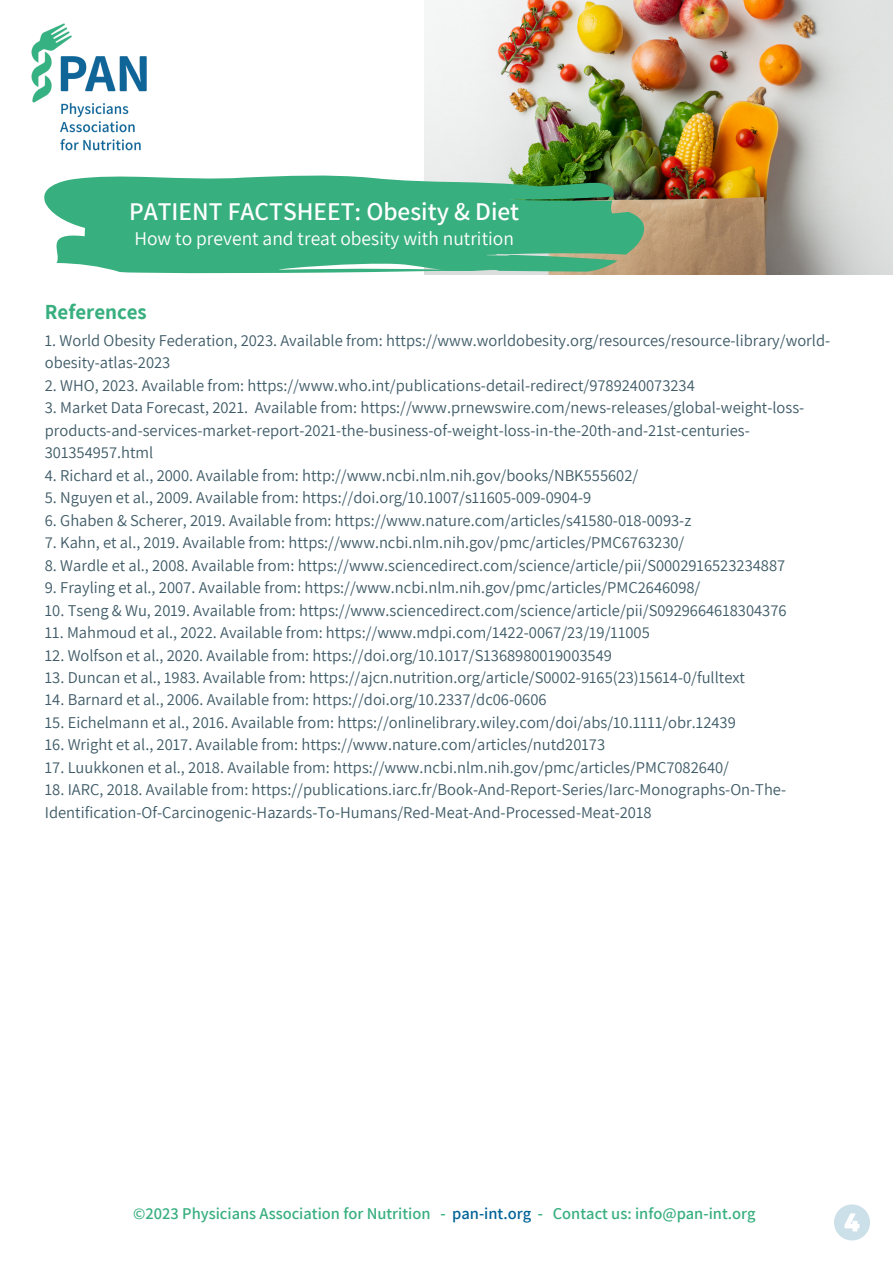
<style>
.page{position:relative;width:893px;height:1264px;background:#fff}
.page>*{position:absolute;margin:0;border:0;box-sizing:border-box;transform-origin:0 0}
.t1{font:600 25.5px "Assistant";color:#fff}
.t2{font:700 21px "Assistant";color:#38af7f}
.t3{font:19.5px "Assistant";color:#fff}
.t4{font:16.5px/22.5px "Assistant";color:#3f5b67}
.t5{font:600 16.5px "Assistant";color:#38af7f}
.s1{color:#006396}
</style>
<div class="page">
<img style="left:424px;top:0;width:468px;height:275px">
<svg style="left:44px;top:141px;width:608px;height:134px;fill:#38af7f"></svg>
<svg style="left:834px;top:1204px;width:35px;height:36px"></svg>
<img style="left:31px;top:23px;width:134px;height:150px">
<p class="t1" style="left:129px;top:194px;width:391px">PATIENT FACTSHEET: Obesity &amp; Diet</p>
<p class="t3" style="left:134px;top:225px;width:381px">How to prevent and treat obesity with nutrition</p>
<p class="t2" style="left:45px;top:297px;width:103px">References</p>
<p class="t4" style="left:45px;top:328px;width:786px">1. World Obesity Federation, 2023. Available from: https://www.worldobesity.org/resources/resource-library/world&shy;obesity-atlas-2023</p>
<p class="t4" style="left:45px;top:373px;width:651px">2. WHO, 2023. Available from: https://www.who.int/publications-detail-redirect/9789240073234</p>
<p class="t4" style="left:45px;top:396px;width:760px">3. Market Data Forecast, 2021. Available from: https://www.prnewswire.com/news-releases/global-weight-loss&shy;products-and-services-market-report-2021-the-business-of-weight-loss-in-the-20th-and-21st-centuries-<br>301354957.html</p>
<p class="t4" style="left:45px;top:463px;width:595px">4. Richard et al., 2000. Available from: http://www.ncbi.nlm.nih.gov/books/NBK555602/</p>
<p class="t4" style="left:45px;top:486px;width:548px">5. Nguyen et al., 2009. Available from: https://doi.org/10.1007/s11605-009-0904-9</p>
<p class="t4" style="left:45px;top:508px;width:647px">6. Ghaben &amp; Scherer, 2019. Available from: https://www.nature.com/articles/s41580-018-0093-z</p>
<p class="t4" style="left:45px;top:530px;width:641px">7. Kahn, et al., 2019. Available from: https://www.ncbi.nlm.nih.gov/pmc/articles/PMC6763230/</p>
<p class="t4" style="left:45px;top:553px;width:741px">8. Wardle et al., 2008. Available from: https://www.sciencedirect.com/science/article/pii/S0002916523234887</p>
<p class="t4" style="left:45px;top:575px;width:657px">9. Frayling et al., 2007. Available from: https://www.ncbi.nlm.nih.gov/pmc/articles/PMC2646098/</p>
<p class="t4" style="left:45px;top:598px;width:743px">10. Tseng &amp; Wu, 2019. Available from: https://www.sciencedirect.com/science/article/pii/S0929664618304376</p>
<p class="t4" style="left:45px;top:620px;width:606px">11. Mahmoud et al., 2022. Available from: https://www.mdpi.com/1422-0067/23/19/11005</p>
<p class="t4" style="left:45px;top:643px;width:568px">12. Wolfson et al., 2020. Available from: https://doi.org/10.1017/S1368980019003549</p>
<p class="t4" style="left:45px;top:665px;width:701px">13. Duncan et al., 1983. Available from: https://ajcn.nutrition.org/article/S0002-9165(23)15614-0/fulltext</p>
<p class="t4" style="left:45px;top:688px;width:503px">14. Barnard et al., 2006. Available from: https://doi.org/10.2337/dc06-0606</p>
<p class="t4" style="left:45px;top:710px;width:692px">15. Eichelmann et al., 2016. Available from: https://onlinelibrary.wiley.com/doi/abs/10.1111/obr.12439</p>
<p class="t4" style="left:45px;top:733px;width:561px">16. Wright et al., 2017. Available from: https://www.nature.com/articles/nutd20173</p>
<p class="t4" style="left:45px;top:755px;width:685px">17. Luukkonen et al., 2018. Available from: https://www.ncbi.nlm.nih.gov/pmc/articles/PMC7082640/</p>
<p class="t4" style="left:45px;top:778px;width:742px">18. IARC, 2018. Available from: https://publications.iarc.fr/Book-And-Report-Series/Iarc-Monographs-On-The-<br>Identification-Of-Carcinogenic-Hazards-To-Humans/Red-Meat-And-Processed-Meat-2018</p>
<p class="t5" style="left:133px;top:1201px;width:623px">©2023 Physicians Association for Nutrition - <span class="s1">pan-int.org</span> - Contact us: info@pan-int.org</p>
</div>
